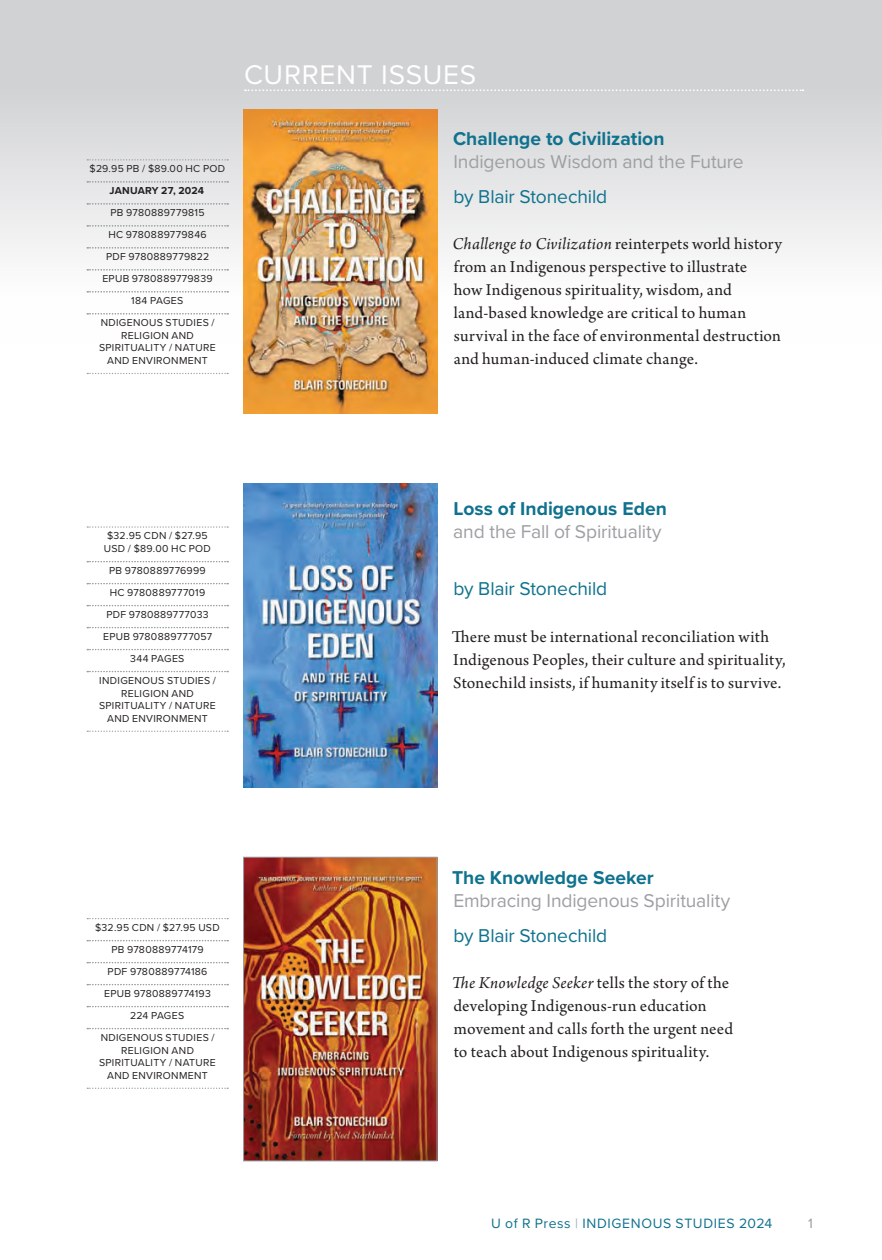
<style>
.page{position:relative;width:882px;height:1260px;background:#fff}
.page>*{position:absolute;margin:0;border:0;box-sizing:border-box;transform-origin:0 0}
.t1{font:28px "Proxima Nova";letter-spacing:.025em;color:#fff}
.t2{font:19.25px "Proxima Nova";letter-spacing:-.005em;color:#9d9fa2}
.t3{font:700 19.25px "Proxima Nova";color:#0f728e}
.t4{font:19.25px "Proxima Nova";letter-spacing:-.01em;color:#0f728e}
.t5{font:17.5px/23.1px "Arno Pro";letter-spacing:.015em;color:#231f20}
.t6{font:14px "Proxima Nova";letter-spacing:.045em;color:#0f728e}
.t7{font:14px "Proxima Nova";color:#999b9e}
.t8{font:10.5px/22.1px "Proxima Nova";letter-spacing:.03em;color:#231f20;text-align:center}
.t9{font:700 10.5px "Proxima Nova";letter-spacing:.015em;color:#231f20}
.s1{font-style:italic}
.s2{color:#91adbf}
</style>
<div class="page">
<div style="left:0;top:0;width:882px;height:344px;background:linear-gradient(to bottom,#c8c9cb,#fff)"></div>
<svg style="left:245px;top:89px;width:558px;height:2px"></svg>
<svg style="left:87px;top:526px;width:141px;height:2px"></svg>
<svg style="left:87px;top:561px;width:141px;height:1px"></svg>
<svg style="left:87px;top:583px;width:141px;height:1px"></svg>
<svg style="left:87px;top:605px;width:141px;height:1px"></svg>
<svg style="left:87px;top:627px;width:141px;height:1px"></svg>
<svg style="left:87px;top:649px;width:141px;height:1px"></svg>
<svg style="left:87px;top:671px;width:141px;height:1px"></svg>
<svg style="left:87px;top:731px;width:141px;height:1px"></svg>
<img style="left:244px;top:483px;width:193px;height:304px">
<svg style="left:87px;top:918px;width:141px;height:1px"></svg>
<svg style="left:87px;top:940px;width:141px;height:1px"></svg>
<svg style="left:87px;top:962px;width:141px;height:1px"></svg>
<svg style="left:87px;top:984px;width:141px;height:1px"></svg>
<svg style="left:87px;top:1006px;width:141px;height:1px"></svg>
<svg style="left:87px;top:1028px;width:141px;height:1px"></svg>
<svg style="left:87px;top:1088px;width:141px;height:1px"></svg>
<img style="left:245px;top:859px;width:190px;height:300px">
<div style="left:243px;top:857px;width:194px;height:304px;border:1px solid #9d9fa2"></div>
<svg style="left:87px;top:159px;width:141px;height:1px"></svg>
<svg style="left:87px;top:181px;width:141px;height:2px"></svg>
<svg style="left:87px;top:203px;width:141px;height:2px"></svg>
<svg style="left:87px;top:225px;width:141px;height:2px"></svg>
<svg style="left:87px;top:247px;width:141px;height:1px"></svg>
<svg style="left:87px;top:269px;width:141px;height:1px"></svg>
<svg style="left:87px;top:291px;width:141px;height:1px"></svg>
<svg style="left:87px;top:313px;width:141px;height:1px"></svg>
<svg style="left:87px;top:373px;width:141px;height:1px"></svg>
<img style="left:244px;top:110px;width:193px;height:304px">
<p class="t8" style="left:90px;top:157px;width:137px">$29.95 PB / $89.00 HC POD</p>
<p class="t9" style="left:110px;top:183px;width:96px">JANUARY 27, 2024</p>
<p class="t8" style="left:101px;top:201px;width:115px">PB 9780889779815<br>HC 9780889779846<br>PDF 9780889779822<br>EPUB 9780889779839<br>184 PAGES<br>NDIGENOUS STUDIES /</p>
<p class="t8" style="left:99px;top:328px;width:118px;line-height:12.6px">RELIGION AND<br>SPIRITUALITY / NATURE<br>AND ENVIRONMENT</p>
<h1 class="t1" style="left:244px;top:54px;width:234px">CURRENT ISSUES</h1>
<p class="t3" style="left:453px;top:124px;width:213px">Challenge to Civilization</p>
<p class="t2" style="left:453px;top:147px;width:292px">Indigenous Wisdom and the Future</p>
<p class="t4" style="left:453px;top:182px;width:155px">by Blair Stonechild</p>
<p class="t5" style="left:452px;top:233px;width:331px"><span class="s1">Challenge to Civilization</span> reinterpets world history from an Indigenous perspective to illustrate<br>how Indigenous spirituality, wisdom, and land-based knowledge are critical to human survival in the face of environmental destruction and human-induced climate change.</p>
<p class="t8" style="left:104px;top:529px;width:109px;line-height:12.6px">$32.95 CDN / $27.95<br>USD / $89.00 HC POD</p>
<p class="t8" style="left:99px;top:559px;width:118px">PB 9780889776999<br>HC 9780889777019<br>PDF 9780889777033<br>EPUB 9780889777057<br>344 PAGES<br>INDIGENOUS STUDIES /</p>
<p class="t8" style="left:99px;top:686px;width:118px;line-height:12.6px">RELIGION AND<br>SPIRITUALITY / NATURE<br>AND ENVIRONMENT</p>
<p class="t3" style="left:454px;top:494px;width:215px">Loss of Indigenous Eden</p>
<p class="t2" style="left:453px;top:517px;width:210px">and the Fall of Spirituality</p>
<p class="t4" style="left:453px;top:575px;width:155px">by Blair Stonechild</p>
<p class="t5" style="left:452px;top:626px;width:335px">There must be international reconciliation with<br>Indigenous Peoples, their culture and spirituality,<br>Stonechild insists, if humanity itself is to survive.</p>
<p class="t8" style="left:95px;top:916px;width:126px">$32.95 CDN / $27.95 USD<br>PB 9780889774179<br>PDF 9780889774186<br>EPUB 9780889774193<br>224 PAGES<br>NDIGENOUS STUDIES /</p>
<p class="t8" style="left:99px;top:1043px;width:118px;line-height:12.6px">RELIGION AND<br>SPIRITUALITY / NATURE<br>AND ENVIRONMENT</p>
<p class="t3" style="left:452px;top:863px;width:203px">The Knowledge Seeker</p>
<p class="t2" style="left:453px;top:886px;width:278px">Embracing Indigenous Spirituality</p>
<p class="t4" style="left:453px;top:921px;width:155px">by Blair Stonechild</p>
<p class="t5" style="left:452px;top:972px;width:283px"><span class="s1">The Knowledge Seeker</span> tells the story of the developing Indigenous-run education movement and calls forth the urgent need to teach about Indigenous spirituality.</p>
<p class="t6" style="left:491px;top:1213px;width:283px">U of R Press <span class="s2">|</span> INDIGENOUS STUDIES 2024</p>
<p class="t7" style="left:808px;top:1213px;width:6px">1</p>
</div>
